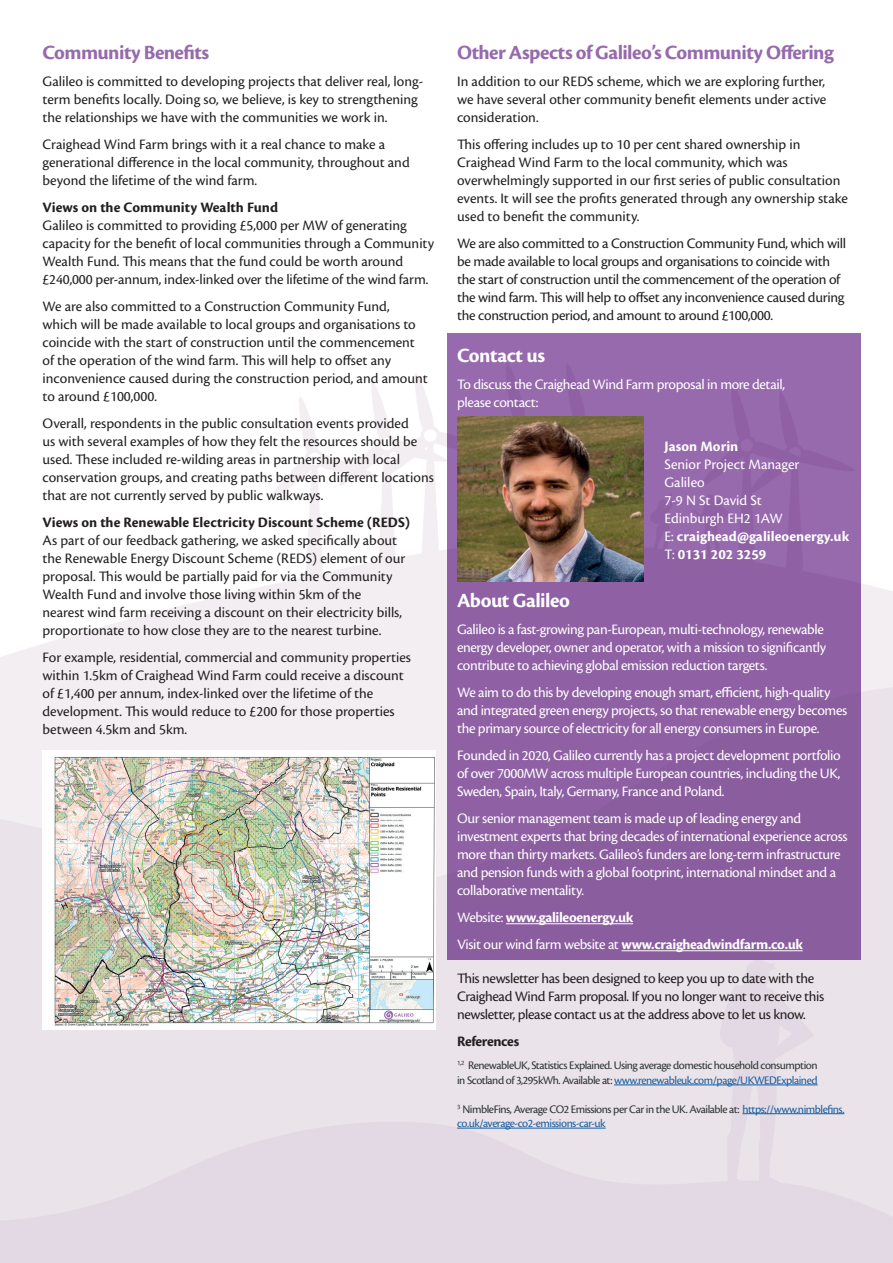
<style>
.page{position:relative;width:893px;height:1263px;background:#fff}
.page>*{position:absolute;margin:0;border:0;box-sizing:border-box;transform-origin:0 0}
.t1{font:700 21px "Cronos Pro";letter-spacing:-.025em;color:#9769ad}
.t2{font:700 21px "Cronos Pro";letter-spacing:-.02em;color:#fff}
.t3{font:15px/18px "Cronos Pro";color:#231f20}
.t4{font:15px/18px "Cronos Pro";letter-spacing:-.025em;color:#fff}
.t5{font:15px/18px "Cronos Pro";letter-spacing:-.02em;color:#231f20}
.t6{font:15px/18px "Cronos Pro";letter-spacing:-.025em;color:#231f20}
.t7{font:15px/18px "Cronos Pro";color:#fff}
.t8{font:700 15px/27px "Cronos Pro";letter-spacing:-.02em;color:#fff}
.t9{font:700 15px "Cronos Pro";color:#231f20}
.t10{font:700 15px "Cronos Pro";letter-spacing:-.025em;color:#231f20}
.t11{font:700 15px "Cronos Pro";letter-spacing:.005em;color:#fff}
.t12{font:12px/14.4px "Cronos Pro";letter-spacing:-.04em;color:#2c3332}
.t13{font:12px/14.4px "Cronos Pro";letter-spacing:-.04em;color:#175d9e}
.s1{font-weight:700}
.s2{font-weight:400}
.s3{color:#175d9e}
.s4{color:#2c3332}
</style>
<div class="page">
<img style="left:0;top:333px;width:893px;height:930px">
<div style="left:447px;top:334px;width:414px;height:626px;background:#8f61a4"></div>
<hr style="left:506px;top:923px;width:127px;height:1px;background:#fff">
<hr style="left:621px;top:950px;width:182px;height:1px;background:#fff">
<hr style="left:614px;top:1084px;width:204px;height:1px;background:#175d9e">
<hr style="left:742px;top:1113px;width:102px;height:1px;background:#175d9e">
<hr style="left:457px;top:1128px;width:149px;height:1px;background:#175d9e">
<img style="left:457px;top:416px;width:186px;height:165px">
<img style="left:43px;top:751px;width:393px;height:278px">
<img style="left:43px;top:1029px;width:365px;height:1px">
<svg style="left:408px;top:1029px;width:28px;height:1px"></svg>
<h1 class="t1" style="left:43px;top:40px;width:168px">Community Benefits</h1>
<p class="t3" style="left:43px;top:72px;width:382px">Galileo is committed to developing projects that deliver real, long&shy;term benefits locally. Doing so, we believe, is key to strengthening the relationships we have with the communities we work in.</p>
<p class="t3" style="left:43px;top:135px;width:369px">Craighead Wind Farm brings with it a real chance to make a generational difference in the local community, throughout and beyond the lifetime of the wind farm.</p>
<p class="t9" style="left:43px;top:199px;width:237px">Views on the Community Wealth Fund</p>
<p class="t3" style="left:43px;top:216px;width:393px">Galileo is committed to providing £5,000 per MW of generating capacity for the benefit of local communities through a Community Wealth Fund. This means that the fund could be worth around £240,000 per-annum, index-linked over the lifetime of the wind farm.</p>
<p class="t3" style="left:43px;top:297px;width:387px">We are also committed to a Construction Community Fund, which will be made available to local groups and organisations to coincide with the start of construction until the commencement of the operation of the wind farm. This will help to offset any inconvenience caused during the construction period, and amount to around £100,000.</p>
<p class="t3" style="left:43px;top:414px;width:393px">Overall, respondents in the public consultation events provided<br>us with several examples of how they felt the resources should be used. These included re-wilding areas in partnership with local conservation groups, and creating paths between different locations that are not currently served by public walkways.</p>
<p class="t9" style="left:43px;top:514px;width:369px">Views on the Renewable Electricity Discount Scheme (REDS)</p>
<p class="t3" style="left:43px;top:531px;width:364px">As part of our feedback gathering, we asked specifically about the Renewable Energy Discount Scheme (REDS) element of our proposal. This would be partially paid for via the Community Wealth Fund and involve those living within 5km of the nearest wind farm receiving a discount on their electricity bills, proportionate to how close they are to the nearest turbine.</p>
<p class="t3" style="left:43px;top:648px;width:370px">For example, residential, commercial and community properties within 1.5km of Craighead Wind Farm could receive a discount of £1,400 per annum, index-linked over the lifetime of the development. This would reduce to £200 for those properties between 4.5km and 5km.</p>
<h1 class="t1" style="left:457px;top:40px;width:378px">Other Aspects of Galileo’s Community Offering</h1>
<p class="t3" style="left:457px;top:72px;width:371px;text-align:justify">In addition to our REDS scheme, which we are exploring further, we have several other community benefit elements under active consideration.</p>
<p class="t3" style="left:457px;top:135px;width:392px">This offering includes up to 10 per cent shared ownership in Craighead Wind Farm to the local community, which was overwhelmingly supported in our first series of public consultation events. It will see the profits generated through any ownership stake used to benefit the community.</p>
<p class="t5" style="left:457px;top:234px;width:390px">We are also committed to a Construction Community Fund, which will be made available to local groups and organisations to coincide with the start of construction until the commencement of the operation of the wind farm. This will help to offset any inconvenience caused during the construction period, and amount to around £100,000.</p>
<h1 class="t2" style="left:457px;top:343px;width:89px">Contact us</h1>
<p class="t4" style="left:457px;top:375px;width:329px">To discuss the Craighead Wind Farm proposal in more detail, please contact:</p>
<p class="t11" style="left:664px;top:437px;width:75px">Jason Morin</p>
<p class="t7" style="left:664px;top:455px;width:186px">Senior Project Manager<br>Galileo<br>7-9 N St David St<br>Edinburgh EH2 1AW<br>E: <span class="s1">craighead@galileoenergy.uk<br></span>T: <span class="s1">0131 202 3259</span></p>
<h1 class="t2" style="left:457px;top:589px;width:114px">About Galileo</h1>
<p class="t4" style="left:457px;top:621px;width:370px">Galileo is a fast-growing pan-European, multi-technology, renewable energy developer, owner and operator, with a mission to significantly contribute to achieving global emission reduction targets.</p>
<p class="t4" style="left:457px;top:684px;width:392px">We aim to do this by developing enough smart, efficient, high-quality and integrated green energy projects, so that renewable energy becomes the primary source of electricity for all energy consumers in Europe.</p>
<p class="t4" style="left:457px;top:747px;width:385px;text-align:justify">Founded in 2020, Galileo currently has a project development portfolio of over 7000MW across multiple European countries, including the UK, Sweden, Spain, Italy, Germany, France and Poland.</p>
<p class="t4" style="left:457px;top:810px;width:392px">Our senior management team is made up of leading energy and investment experts that bring decades of international experience across more than thirty markets. Galileo’s funders are long-term infrastructure and pension funds with a global footprint, international mindset and a collaborative mentality.</p>
<p class="t8" style="left:457px;top:904px;width:347px"><span class="s2">Website:</span> www.galileoenergy.uk<br><span class="s2">Visit our wind farm website at</span> www.craigheadwindfarm.co.uk</p>
<p class="t6" style="left:457px;top:969px;width:368px">This newsletter has been designed to keep you up to date with the<br>Craighead Wind Farm proposal. If you no longer want to receive this newsletter, please contact us at the address above to let us know.</p>
<p class="t10" style="left:457px;top:1032px;width:64px">References</p>
<p class="t12" style="left:457px;top:1058px;width:362px"><sup>1,2</sup> RenewableUK, Statistics Explained. Using average domestic household consumption in Scotland of 3,295kWh. Available at: <span class="s3">www.renewableuk.com/page/UKWEDExplained</span></p>
<p class="t13" style="left:457px;top:1101px;width:389px"><sup>3</sup> <span class="s4">NimbleFins, Average CO2 Emissions per Car in the UK. Available at:</span> https://www.nimblefins. co.uk/average-co2-emissions-car-uk</p>
</div>
